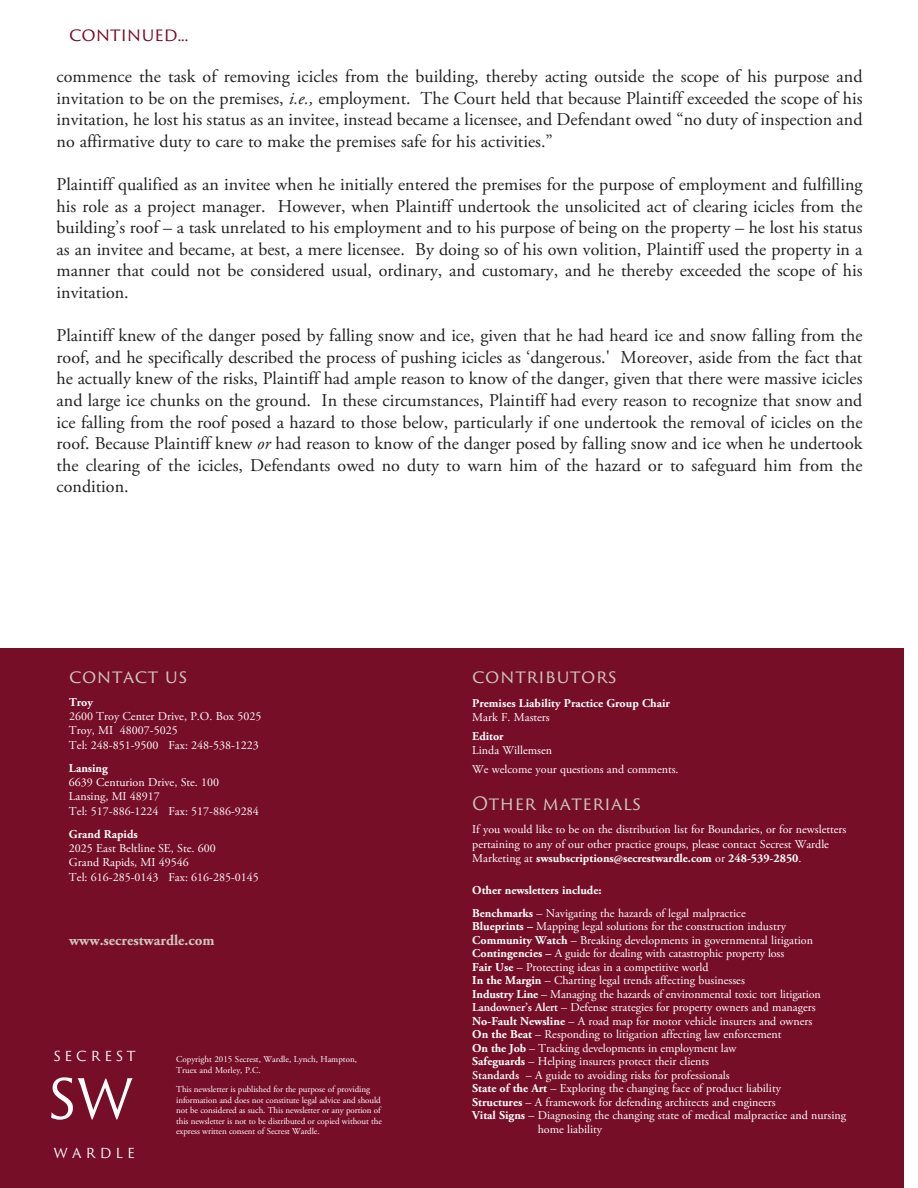
<style>
.page{position:relative;width:918px;height:1188px;background:#fff}
.page>*{position:absolute;margin:0;border:0;box-sizing:border-box;transform-origin:0 0}
.t1{font:54px "Trajan Sans Pro";color:#fff}
.t2{font:18px/21.6px "Adobe Garamond Pro";color:#231f20;text-align:justify}
.t3{font:18px "Trajan Sans Pro";letter-spacing:.035em;color:#cec8c0}
.t4{font:18px "Trajan Sans Pro";color:#770e28}
.t5{font:700 15px "Adobe Garamond Pro";color:#cec8c0}
.t6{font:13.5px "Trajan Sans Pro";letter-spacing:.295em;color:#fff}
.t7{font:12px/14.2px "Adobe Garamond Pro";color:#fff}
.t8{font:700 12px "Adobe Garamond Pro";color:#fff}
.t9{font:9px/10.5px "Adobe Garamond Pro";letter-spacing:-.01em;color:#fff}
.s1{font-style:italic}
.s2{font-weight:700}
.s3{font-weight:600}
</style>
<div class="page">
<div style="left:0;top:649px;width:904px;height:539px;background:#770e28"></div>
<p class="t4" style="left:69px;top:27px;width:121px">continued...</p>
<p class="t2" style="left:57px;top:67px;width:807px">commence the task of removing icicles from the building, thereby acting outside the scope of his purpose and invitation to be on the premises, <span class="s1">i.e.,</span> employment. The Court held that because Plaintiff exceeded the scope of his invitation, he lost his status as an invitee, instead became a licensee, and Defendant owed “no duty of inspection and no affirmative duty to care to make the premises safe for his activities.”</p>
<p class="t2" style="left:57px;top:175px;width:807px">Plaintiff qualified as an invitee when he initially entered the premises for the purpose of employment and fulfilling his role as a project manager. However, when Plaintiff undertook the unsolicited act of clearing icicles from the building’s roof – a task unrelated to his employment and to his purpose of being on the property – he lost his status as an invitee and became, at best, a mere licensee. By doing so of his own volition, Plaintiff used the property in a manner that could not be considered usual, ordinary, and customary, and he thereby exceeded the scope of his invitation.</p>
<p class="t2" style="left:57px;top:326px;width:807px">Plaintiff knew of the danger posed by falling snow and ice, given that he had heard ice and snow falling from the roof, and he specifically described the process of pushing icicles as ‘dangerous.' Moreover, aside from the fact that he actually knew of the risks, Plaintiff had ample reason to know of the danger, given that there were massive icicles and large ice chunks on the ground. In these circumstances, Plaintiff had every reason to recognize that snow and ice falling from the roof posed a hazard to those below, particularly if one undertook the removal of icicles on the roof. Because Plaintiff knew <span class="s1">or</span> had reason to know of the danger posed by falling snow and ice when he undertook the clearing of the icicles, Defendants owed no duty to warn him of the hazard or to safeguard him from the condition.</p>
<p class="t3" style="left:69px;top:669px;width:120px">contact us</p>
<p class="t8" style="left:69px;top:697px;width:26px">Troy</p>
<p class="t7" style="left:69px;top:710px;width:194px">2600 Troy Center Drive, P.O. Box 5025<br>Troy, MI 48007-5025<br>Tel: 248-851-9500 Fax: 248-538-1223</p>
<p class="t8" style="left:69px;top:763px;width:41px">Lansing</p>
<p class="t7" style="left:69px;top:776px;width:191px">6639 Centurion Drive, Ste. 100<br>Lansing, MI 48917<br>Tel: 517-886-1224 Fax: 517-886-9284</p>
<p class="t8" style="left:69px;top:829px;width:70px">Grand Rapids</p>
<p class="t7" style="left:69px;top:842px;width:191px">2025 East Beltline SE, Ste. 600<br>Grand Rapids, MI 49546<br>Tel: 616-285-0143 Fax: 616-285-0145</p>
<p class="t5" style="left:69px;top:935px;width:147px">www.secrestwardle.com</p>
<p class="t6" style="left:54px;top:1051px;width:83px">SECREST</p>
<h1 class="t1" style="left:48px;top:1078px;width:87px">SW</h1>
<p class="t6" style="left:53px;top:1148px;width:83px">WARDLE</p>
<p class="t9" style="left:176px;top:1055px;width:182px">Copyright 2015 Secrest, Wardle, Lynch, Hampton,<br>Truex and Morley, P.C.</p>
<p class="t9" style="left:176px;top:1085px;width:207px">This newsletter is published for the purpose of providing information and does not constitute legal advice and should not be considered as such. This newsletter or any portion of this newsletter is not to be distributed or copied without the express written consent of Secrest Wardle.</p>
<p class="t3" style="left:472px;top:670px;width:146px">contributors</p>
<p class="t8" style="left:472px;top:698px;width:199px">Premises Liability Practice Group Chair</p>
<p class="t7" style="left:472px;top:711px;width:79px">Mark F. Masters</p>
<p class="t8" style="left:472px;top:731px;width:33px">Editor</p>
<p class="t7" style="left:472px;top:742px;width:208px;line-height:18.8px">Linda Willemsen<br>We welcome your questions and comments.</p>
<p class="t3" style="left:472px;top:797px;width:170px">Other materials</p>
<p class="t7" style="left:472px;top:824px;width:376px">If you would like to be on the distribution list for Boundaries, or for newsletters pertaining to any of our other practice groups, please contact Secrest Wardle<br>Marketing at <span class="s2">swsubscriptions@secrestwardle.com</span> or <span class="s2">248-539-2850</span>.</p>
<p class="t7" style="left:472px;top:880px;width:275px;line-height:22.5px"><span class="s2">Other newsletters include:<br>Benchmarks</span> – Navigating the hazards of legal malpractice</p>
<p class="t7" style="left:472px;top:920px;width:315px"><span class="s2">Blueprints –</span> Mapping legal solutions for the construction industry</p>
<p class="t7" style="left:472px;top:934px;width:342px"><span class="s2">Community Watch</span> – Breaking developments in governmental litigation</p>
<p class="t7" style="left:472px;top:947px;width:313px"><span class="s2">Contingencies –</span> A guide for dealing with catastrophic property loss</p>
<p class="t7" style="left:472px;top:961px;width:238px"><span class="s2">Fair Use</span> – Protecting ideas in a competitive world</p>
<p class="t7" style="left:472px;top:974px;width:274px"><span class="s2">In the Margin</span> – Charting legal trends affecting businesses</p>
<p class="t7" style="left:472px;top:988px;width:350px"><span class="s2">Industry Line</span> – Managing the hazards of environmental toxic tort litigation</p>
<p class="t7" style="left:472px;top:1001px;width:345px"><span class="s3">Landowner’s Alert</span> – Defense strategies for property owners and managers</p>
<p class="t7" style="left:472px;top:1015px;width:342px"><span class="s2">No-Fault Newsline</span> – A road map for motor vehicle insurers and owners</p>
<p class="t7" style="left:472px;top:1028px;width:311px"><span class="s2">On the Beat</span> – Responding to litigation affecting law enforcement</p>
<p class="t7" style="left:472px;top:1042px;width:266px"><span class="s2">On the Job</span> – Tracking developments in employment law</p>
<p class="t7" style="left:472px;top:1055px;width:238px"><span class="s2">Safeguards</span> – Helping insurers protect their clients</p>
<p class="t7" style="left:472px;top:1069px;width:259px"><span class="s3">Standards</span> – A guide to avoiding risks for professionals</p>
<p class="t7" style="left:472px;top:1082px;width:310px"><span class="s2">State of the Art</span> – Exploring the changing face of product liability</p>
<p class="t7" style="left:472px;top:1096px;width:305px"><span class="s2">Structures</span> – A framework for defending architects and engineers</p>
<p class="t7" style="left:472px;top:1109px;width:375px"><span class="s2">Vital Signs</span> – Diagnosing the changing state of medical malpractice and nursing</p>
<p class="t7" style="left:538px;top:1123px;width:66px">home liability</p>
</div>
